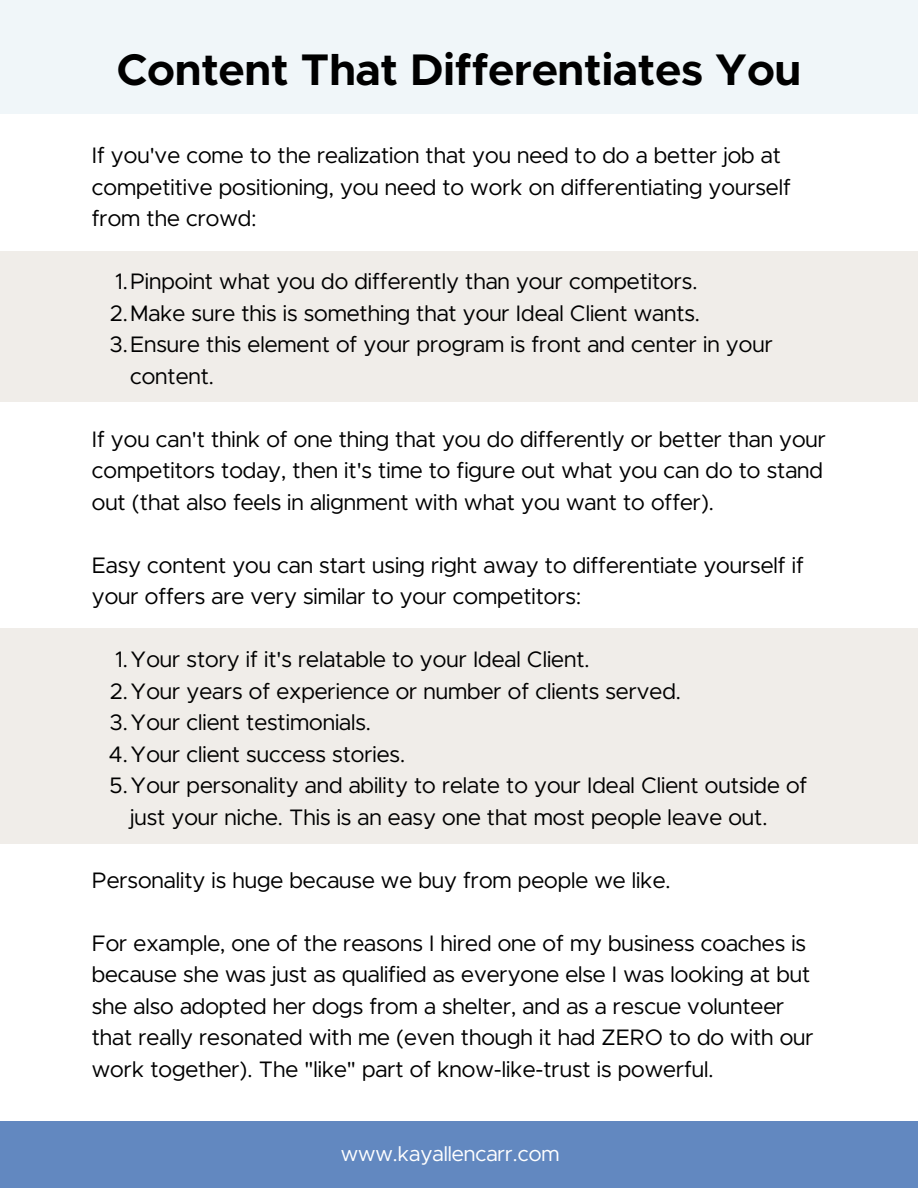
<style>
.page{position:relative;width:918px;height:1188px;background:#fff}
.page>*{position:absolute;margin:0;border:0;box-sizing:border-box;transform-origin:0 0}
.t1{font:700 44.4px "Metropolis";color:#000}
.t2{font:22.5px/31.5px "Metropolis";color:#000}
.t3{font:21.15px "Metropolis";color:#fff}
</style>
<div class="page">
<div style="left:0;top:1121px;width:918px;height:67px;background:#6288c0"></div>
<div style="left:0;top:0;width:918px;height:114px;background:#f0f6f9"></div>
<div style="left:0;top:251px;width:918px;height:151px;background:#f0ede9"></div>
<div style="left:0;top:628px;width:918px;height:216px;background:#f0ede9"></div>
<p class="t1" style="left:117px;top:50px;width:686px">Content That Differentiates You</p>
<p class="t2" style="left:92px;top:141px;width:701px">If you've come to the realization that you need to do a better job at competitive positioning, you need to work on differentiating yourself from the crowd:</p>
<p class="t2" style="left:115px;top:267px;width:584px">1.Pinpoint what you do differently than your competitors.</p>
<p class="t2" style="left:110px;top:299px;width:592px">2.Make sure this is something that your Ideal Client wants.</p>
<p class="t2" style="left:130px;top:330px;width:644px;text-indent:-21px">3.Ensure this element of your program is front and center in your content.</p>
<p class="t2" style="left:92px;top:425px;width:736px">If you can't think of one thing that you do differently or better than your competitors today, then it's time to figure out what you can do to stand out (that also feels in alignment with what you want to offer).</p>
<p class="t2" style="left:92px;top:551px;width:713px">Easy content you can start using right away to differentiate yourself if your offers are very similar to your competitors:</p>
<p class="t2" style="left:115px;top:645px;width:476px">1.Your story if it's relatable to your Ideal Client.</p>
<p class="t2" style="left:110px;top:677px;width:573px">2.Your years of experience or number of clients served.</p>
<p class="t2" style="left:109px;top:708px;width:263px">3.Your client testimonials.</p>
<p class="t2" style="left:109px;top:740px;width:298px">4.Your client success stories.</p>
<p class="t2" style="left:130px;top:771px;width:679px;text-indent:-20px">5.Your personality and ability to relate to your Ideal Client outside of just your niche. This is an easy one that most people leave out.</p>
<p class="t2" style="left:92px;top:866px;width:580px">Personality is huge because we buy from people we like.</p>
<p class="t2" style="left:92px;top:929px;width:723px">For example, one of the reasons I hired one of my business coaches is because she was just as qualified as everyone else I was looking at but she also adopted her dogs from a shelter, and as a rescue volunteer that really resonated with me (even though it had ZERO to do with our work together). The "like" part of know-like-trust is powerful.</p>
<p class="t3" style="left:341px;top:1144px;width:220px">www.kayallencarr.com</p>
</div>
